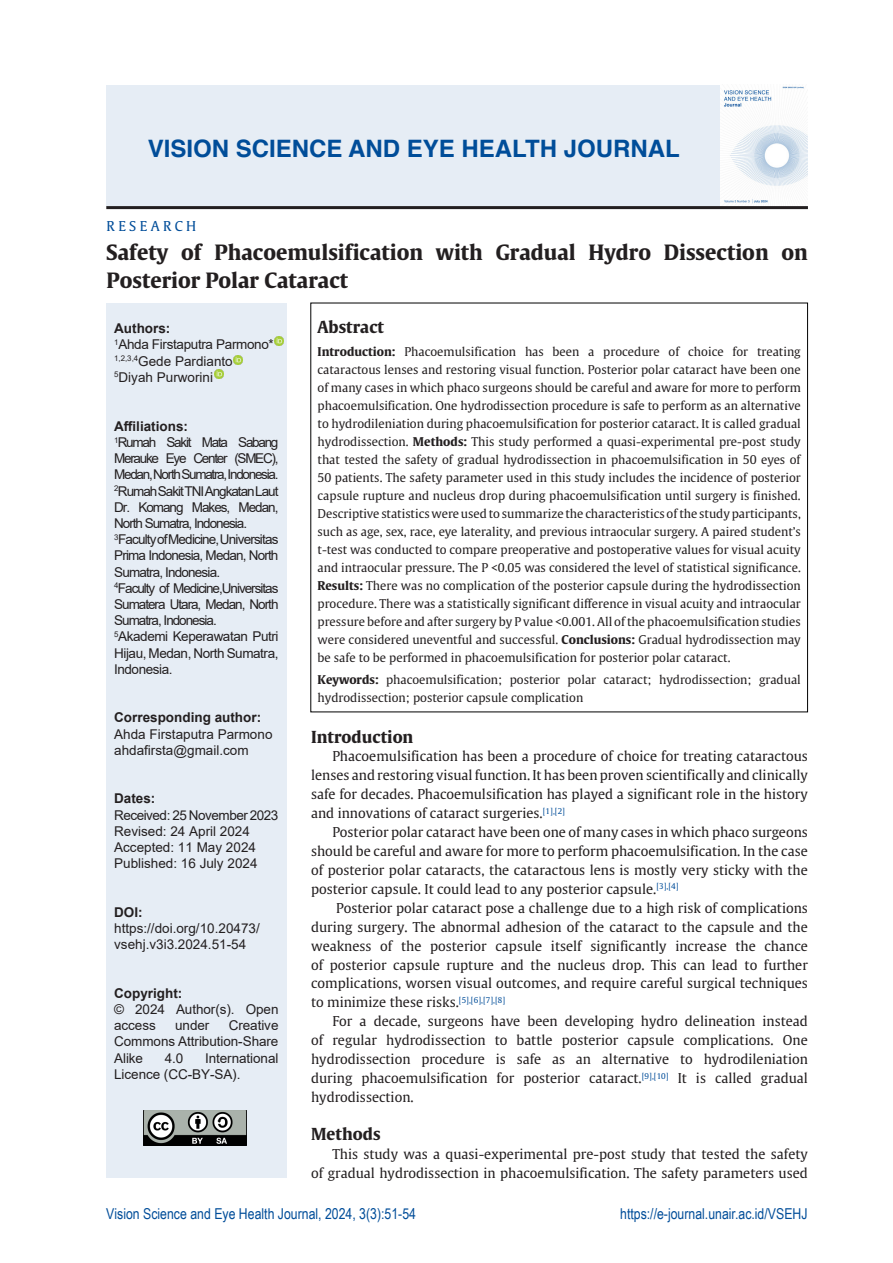
<style>
.page{position:relative;width:893px;height:1263px;background:#fff}
.page>*{position:absolute;margin:0;border:0;box-sizing:border-box;transform-origin:0 0}
.t1{font:700 24px "Helvetica";color:#004d99}
.t2{font:700 21px/28.5px "Gulliver";color:#231f20}
.t3{font:700 16.5px "Gulliver";color:#231f20}
.t4{font:15px "Arial Narrow";color:#004d99}
.t5{font:13.5px/18.9px "Gulliver";color:#231f20;text-align:justify}
.t6{font:13.5px/16.2px "Arial";letter-spacing:-.03em;color:#231f20;text-align:justify}
.t7{font:13.5px/16.2px "Arial";color:#231f20}
.t8{font:700 13.5px "Arial";color:#231f20}
.t9{font:13.5px/16.2px "Arial";letter-spacing:-.005em;color:#231f20}
.t10{font:13.5px "Gulliver";color:#004d99}
.t11{font:12px/18px "Gulliver";color:#231f20;text-align:justify}
.s1{font-weight:700}
</style>
<div class="page">
<div style="left:106px;top:85px;width:615px;height:121px;background:#e6edf5"></div>
<img style="left:724px;top:86px;width:84px;height:118px">
<hr style="left:106px;top:206px;width:702px;height:3px;background:#231f20">
<div style="left:106px;top:303px;width:181px;height:875px;background:#e6edf5"></div>
<img style="left:143px;top:1110px;width:103px;height:36px">
<svg style="left:274px;top:336px;width:9px;height:9px"></svg>
<svg style="left:233px;top:355px;width:9px;height:9px"></svg>
<svg style="left:214px;top:370px;width:9px;height:9px"></svg>
<p class="t1" style="left:148px;top:129px;width:534px">VISION SCIENCE AND EYE HEALTH JOURNAL</p>
<p class="t10" style="left:107px;top:218px;width:91px">R E S E A R C H</p>
<p class="t2" style="left:107px;top:238px;width:703px">Safety of Phacoemulsification with Gradual Hydro Dissection on<br>Posterior Polar Cataract</p>
<p class="t8" style="left:114px;top:319px;width:58px">Authors:</p>
<p class="t6" style="left:114px;top:337px;width:161px"><sup>1</sup>Ahda Firstaputra Parmono*</p>
<p class="t7" style="left:114px;top:353px;width:120px"><sup>1,2,3,4</sup>Gede Pardianto</p>
<p class="t7" style="left:114px;top:369px;width:100px"><sup>5</sup>Diyah Purworini</p>
<p class="t8" style="left:114px;top:416px;width:75px">Affiliations:</p>
<p class="t6" style="left:114px;top:434px;width:166px"><sup>1</sup>Rumah Sakit Mata Sabang Merauke Eye Center (SMEC), Medan, North Sumatra, Indonesia.</p>
<p class="t6" style="left:114px;top:483px;width:166px"><sup>2</sup>Rumah Sakit TNI Angkatan Laut Dr. Komang Makes, Medan, North Sumatra, Indonesia.</p>
<p class="t6" style="left:114px;top:531px;width:166px"><sup>3</sup>Faculty of Medicine, Universitas Prima Indonesia, Medan, North Sumatra, Indonesia.</p>
<p class="t6" style="left:114px;top:580px;width:166px"><sup>4</sup>Faculty of Medicine,Universitas Sumatera Utara, Medan, North Sumatra, Indonesia.</p>
<p class="t6" style="left:114px;top:628px;width:166px"><sup>5</sup>Akademi Keperawatan Putri Hijau, Medan, North Sumatra, Indonesia.</p>
<p class="t8" style="left:114px;top:708px;width:149px">Corresponding author:</p>
<p class="t7" style="left:114px;top:726px;width:160px">Ahda Firstaputra Parmono</p>
<p class="t7" style="left:114px;top:742px;width:136px">ahdafirsta@gmail.com</p>
<p class="t8" style="left:114px;top:789px;width:43px">Dates:</p>
<p class="t6" style="left:114px;top:807px;width:166px">Received: 25 November 2023</p>
<p class="t7" style="left:114px;top:823px;width:137px">Revised: 24 April 2024</p>
<p class="t7" style="left:114px;top:839px;width:143px">Accepted: 11 May 2024</p>
<p class="t7" style="left:114px;top:855px;width:145px">Published: 16 July 2024</p>
<p class="t8" style="left:114px;top:902px;width:30px">DOI:</p>
<p class="t7" style="left:114px;top:920px;width:147px">https://doi.org/10.20473/ vsehj.v3i3.2024.51-54</p>
<p class="t8" style="left:114px;top:983px;width:70px">Copyright:</p>
<p class="t9" style="left:114px;top:1001px;width:166px">© 2024 Author(s). Open access</p>
<p class="t3" style="left:318px;top:317px;width:68px">Abstract</p>
<p class="t11" style="left:318px;top:342px;width:485px"><span class="s1">Introduction:</span> Phacoemulsification has been a procedure of choice for treating cataractous lenses and restoring visual function. Posterior polar cataract have been one of many cases in which phaco surgeons should be careful and aware for more to perform phacoemulsification. One hydrodissection procedure is safe to perform as an alternative to hydrodileniation during phacoemulsification for posterior cataract. It is called gradual hydrodissection. <span class="s1">Methods:</span> This study performed a quasi-experimental pre-post study that tested the safety of gradual hydrodissection in phacoemulsification in 50 eyes of 50 patients. The safety parameter used in this study includes the incidence of posterior capsule rupture and nucleus drop during phacoemulsification until surgery is finished.<br>Descriptive statistics were used to summarize the characteristics of the study participants, such as age, sex, race, eye laterality, and previous intraocular surgery. A paired student’s t-test was conducted to compare preoperative and postoperative values for visual acuity and intraocular pressure. The P &lt;0.05 was considered the level of statistical significance.<br><span class="s1">Results:</span> There was no complication of the posterior capsule during the hydrodissection procedure. There was a statistically significant difference in visual acuity and intraocular pressure before and after surgery by P value &lt;0.001. All of the phacoemulsification studies were considered uneventful and successful. <span class="s1">Conclusions:</span> Gradual hydrodissection may be safe to be performed in phacoemulsification for posterior polar cataract.</p>
<p class="t11" style="left:318px;top:670px;width:485px"><span class="s1">Keywords:</span> phacoemulsification; posterior polar cataract; hydrodissection; gradual hydrodissection; posterior capsule complication</p>
<p class="t3" style="left:311px;top:726px;width:104px">Introduction</p>
<p class="t5" style="left:311px;top:747px;width:498px;text-indent:21px">Phacoemulsification has been a procedure of choice for treating cataractous lenses and restoring visual function. It has been proven scientifically and clinically safe for decades. Phacoemulsification has played a significant role in the history and innovations of cataract surgeries.<sup>[1],[2]</sup></p>
<p class="t5" style="left:311px;top:823px;width:498px;text-indent:21px">Posterior polar cataract have been one of many cases in which phaco surgeons should be careful and aware for more to perform phacoemulsification. In the case of posterior polar cataracts, the cataractous lens is mostly very sticky with the posterior capsule. It could lead to any posterior capsule.<sup>[3],[4]</sup></p>
<p class="t5" style="left:311px;top:898px;width:498px;text-indent:25px">Posterior polar cataract pose a challenge due to a high risk of complications during surgery. The abnormal adhesion of the cataract to the capsule and the weakness of the posterior capsule itself significantly increase the chance of posterior capsule rupture and the nucleus drop. This can lead to further complications, worsen visual outcomes, and require careful surgical techniques to minimize these risks.<sup>[5],[6],[7],[8]</sup></p>
<p class="t5" style="left:311px;top:1012px;width:498px;text-indent:21px">For a decade, surgeons have been developing hydro delineation instead of regular hydrodissection to battle posterior capsule complications. One hydrodissection procedure is safe as an alternative to hydrodileniation during phacoemulsification for posterior cataract.<sup>[9],[10]</sup> It is called gradual hydrodissection.</p>
<p class="t3" style="left:311px;top:1123px;width:71px">Methods</p>
<p class="t5" style="left:311px;top:1144px;width:498px;text-align:right">This study was a quasi-experimental pre-post study that tested the safety<br>of gradual hydrodissection in phacoemulsification. The safety parameters used</p>
<p class="t4" style="left:620px;top:1202px;width:189px">https://e-journal.unair.ac.id/VSEHJ</p>
<p class="t6" style="left:114px;top:1017px;width:166px;text-indent:115px">Creative Commons Attribution-Share Alike</p>
<p class="t6" style="left:175px;top:1017px;width:36px">under</p>
<p class="t6" style="left:165px;top:1050px;width:20px">4.0</p>
<p class="t9" style="left:114px;top:1050px;width:166px;text-indent:91px">International<br>Licence (CC-BY-SA).</p>
<p class="t4" style="left:106px;top:1202px;width:311px">Vision Science and Eye Health Journal, 2024, 3(3):51-54</p>
</div>
